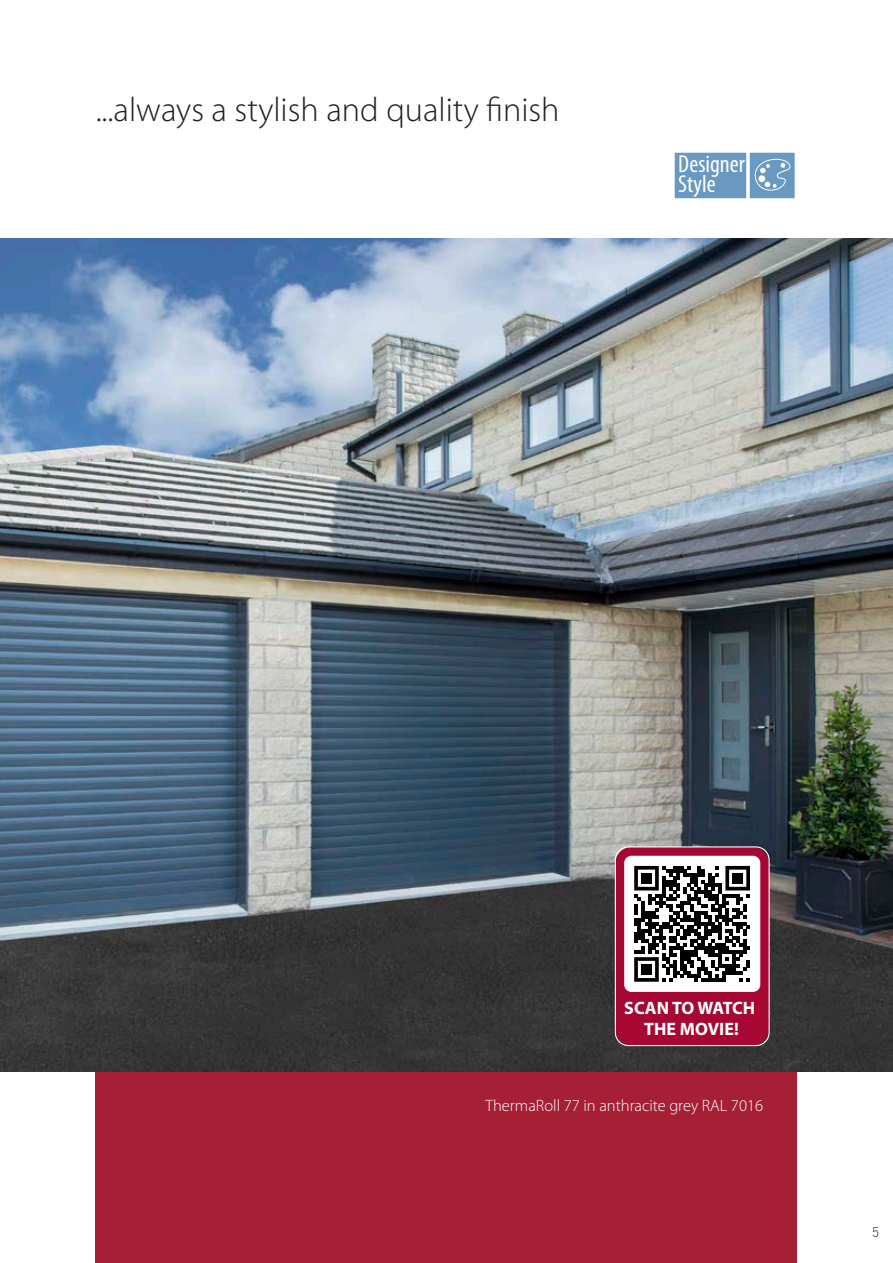
<style>
.page{position:relative;width:893px;height:1263px;background:#fff}
.page>*{position:absolute;margin:0;border:0;box-sizing:border-box;transform-origin:0 0}
.t1{font:300 34.2px "Myriad Pro";color:#231f20}
.t2{font:condensed 24.6px/20.4px "Myriad Pro";color:#fff}
.t3{font:700 18px/21.6px "Myriad Pro";color:#fff;text-align:center}
.t4{font:300 16.5px "Myriad Pro";color:#fff}
.t5{font:300 13.5px "DIN";color:#231f20}
</style>
<div class="page">
<div style="left:96px;top:758px;width:701px;height:505px;background:#a62035"></div>
<img style="left:0;top:238px;width:893px;height:834px">
<div style="left:674px;top:152px;width:73px;height:47px;background:#6999c1"></div>
<div style="left:674px;top:152px;width:73px;height:47px;border:1px solid #fff"></div>
<div style="left:749px;top:152px;width:46px;height:47px;background:#6999c1"></div>
<div style="left:749px;top:152px;width:46px;height:47px;border:1px solid #fff"></div>
<svg style="left:754px;top:154px;width:41px;height:39px"></svg>
<svg style="left:615px;top:847px;width:154px;height:198px;background:#9c6172"></svg>
<div style="left:641px;top:873px;width:11px;height:10px;background:#000001"></div>
<div style="left:732px;top:873px;width:11px;height:10px;background:#000001"></div>
<div style="left:641px;top:964px;width:11px;height:11px;background:#000001"></div>
<div style="left:615px;top:846px;width:155px;height:200px;border:1px solid #fff;border-radius:13px"></div>
<h1 class="t1" style="left:96px;top:89px;width:465px">...always a stylish and quality finish</h1>
<h2 class="t2" style="left:678px;top:153px;width:68px">Designer<br>Style</h2>
<p class="t3" style="left:624px;top:996px;width:132px">SCAN TO WATCH<br>THE MOVIE!</p>
<p class="t4" style="left:485px;top:1095px;width:279px">ThermaRoll 77 in anthracite grey RAL 7016</p>
<p class="t5" style="left:872px;top:1223px;width:8px">5</p>
</div>
